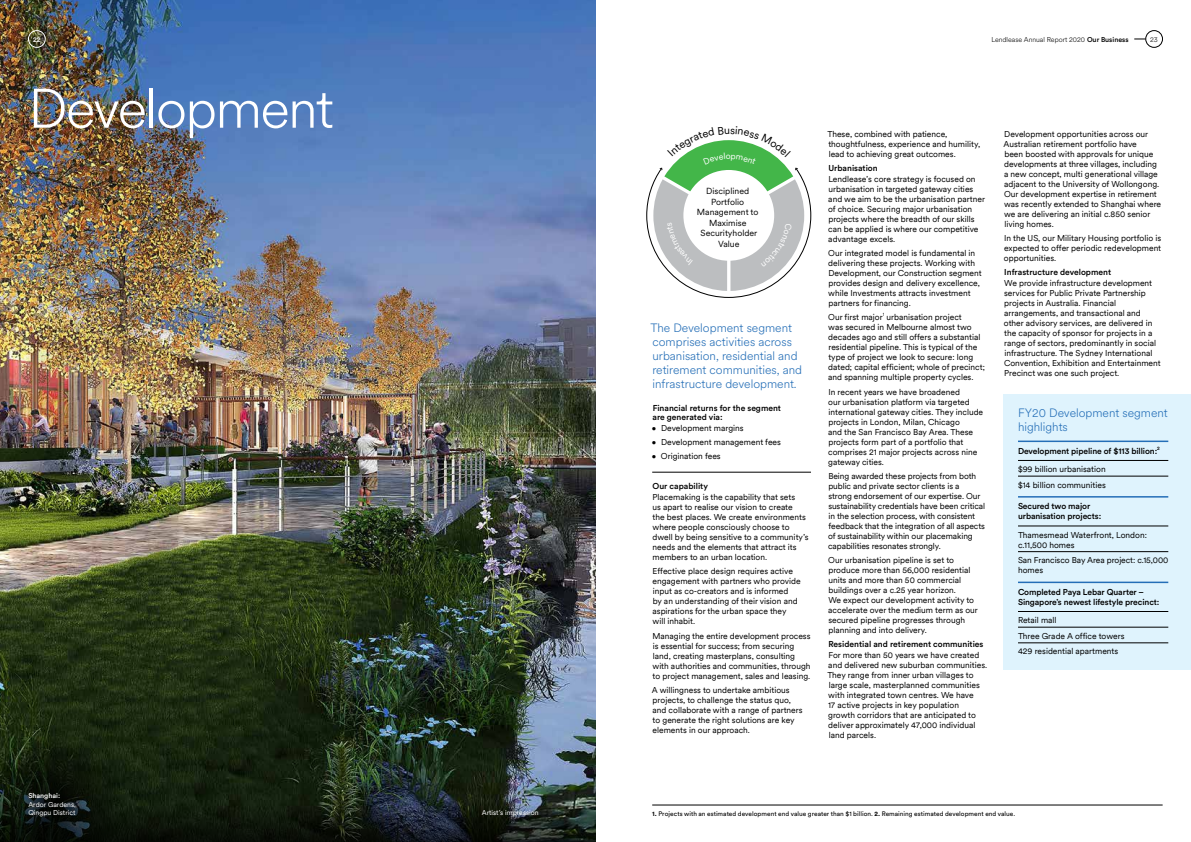
<style>
.page{position:relative;width:1191px;height:842px;background:#fff}
.page>*{position:absolute;margin:0;border:0;box-sizing:border-box;transform-origin:0 0}
.t1{font:300 55px "Circular XX";letter-spacing:-.03em;color:#fff}
.t2{font:300 12px/14px "Circular XX";color:#246eb7}
.t3{font:8.7px/10.5px "Circular XXTT";color:#000;text-align:center}
.t4{font:8.5px/10px "Circular XXTT";color:#000}
.t5{font:500 8.5px/10px "Circular Std";letter-spacing:-.005em;color:#000}
.t6{font:7px/8.5px "Circular XXTT";color:#fff}
.t7{font:300 7px "Circular XX";color:#000}
.t8{font:500 7px "Circular Std";color:#fff}
.t9{font:6.5px "Circular Std";letter-spacing:.005em;color:#000}
.t10{font:5px "Circular XXTT";color:#000}
.t11{font:500 5px "Circular Std";color:#000}
.s1{font-family:"Circular Std";font-weight:500}
.s2{font-family:"Circular Std";font-size:8px}
.s3{font-weight:700}
</style>
<div class="page">
<div style="left:1145px;top:30px;width:17px;height:17px;border:1px solid #000;border-radius:50%"></div>
<img style="left:0;top:0;width:595px;height:804px">
<svg style="left:122px;top:804px;width:473px;height:38px;background:#161d18"></svg>
<svg style="left:0;top:734px;width:122px;height:108px;background:#111a0e"></svg>
<div style="left:28px;top:30px;width:17px;height:17px;border:1px solid #fff;border-radius:50%"></div>
<hr style="left:652px;top:472px;width:159px;height:1px;background:#000">
<div style="left:1003px;top:394px;width:188px;height:276px;background:#dff3fd"></div>
<hr style="left:1018px;top:441px;width:150px;height:1px;background:#246eb7">
<hr style="left:1018px;top:460px;width:150px;height:1px;background:#000">
<hr style="left:1018px;top:476px;width:150px;height:1px;background:#000">
<hr style="left:1018px;top:496px;width:150px;height:2px;background:#246eb7">
<hr style="left:1018px;top:526px;width:150px;height:1px;background:#000">
<hr style="left:1018px;top:551px;width:150px;height:1px;background:#000">
<hr style="left:1018px;top:582px;width:150px;height:1px;background:#246eb7">
<hr style="left:1018px;top:611px;width:150px;height:1px;background:#000">
<hr style="left:1018px;top:627px;width:150px;height:1px;background:#000">
<hr style="left:1018px;top:643px;width:150px;height:1px;background:#000">
<hr style="left:652px;top:805px;width:510px;height:1px;background:#000">
<svg style="left:646px;top:140px;width:165px;height:158px"></svg>
<p class="t7" style="left:991px;top:34px;width:139px">Lendlease Annual Report 2020 <span class="s1">Our Business</span></p>
<p class="t8" style="left:33px;top:35px;width:9px">22</p>
<p class="t7" style="left:1150px;top:34px;width:9px">23</p>
<h1 class="t1" style="left:28px;top:72px;width:307px">Development</h1>
<p class="t3" style="left:697px;top:185px;width:63px">Disciplined<br>Portfolio<br>Management to<br>Maximise<br>Securityholder<br>Value</p>
<h2 class="t2" style="left:650px;top:320px;width:153px">The Development segment comprises activities across urbanisation, residential and retirement communities, and infrastructure development.</h2>
<p class="t5" style="left:652px;top:403px;width:130px;line-height:9.5px">Financial returns for the segment are generated via:</p>
<p class="t4" style="left:651px;top:423px;width:93px"><span class="s2">•</span> Development margins</p>
<p class="t4" style="left:651px;top:437px;width:131px"><span class="s2">•</span> Development management fees</p>
<p class="t4" style="left:651px;top:451px;width:71px"><span class="s2">•</span> Origination fees</p>
<p class="t5" style="left:652px;top:481px;width:57px">Our capability</p>
<p class="t4" style="left:652px;top:492px;width:158px">Placemaking is the capability that sets<br>us apart to realise our vision to create<br>the best places. We create environments where people consciously choose to dwell by being sensitive to a community’s needs and the elements that attract its members to an urban location.</p>
<p class="t4" style="left:652px;top:566px;width:150px">Effective place design requires active engagement with partners who provide input as co-creators and is informed<br>by an understanding of their vision and aspirations for the urban space they will inhabit.</p>
<p class="t4" style="left:652px;top:630px;width:160px">Managing the entire development process is essential for success; from securing land, creating masterplans, consulting with authorities and communities, through to project management, sales and leasing.</p>
<p class="t4" style="left:652px;top:685px;width:152px">A willingness to undertake ambitious projects, to challenge the status quo, and collaborate with a range of partners to generate the right solutions are key elements in our approach.</p>
<p class="t4" style="left:827px;top:128px;width:154px">These, combined with patience, thoughtfulness, experience and humility, lead to achieving great outcomes.</p>
<p class="t5" style="left:828px;top:163px;width:51px">Urbanisation</p>
<p class="t4" style="left:828px;top:174px;width:158px">Lendlease’s core strategy is focused on urbanisation in targeted gateway cities and we aim to be the urbanisation partner of choice. Securing major urbanisation projects where the breadth of our skills can be applied is where our competitive advantage excels.</p>
<p class="t4" style="left:828px;top:248px;width:155px">Our integrated model is fundamental in delivering these projects. Working with Development, our Construction segment provides design and delivery excellence, while Investments attracts investment partners for financing.</p>
<p class="t4" style="left:828px;top:312px;width:56px">Our first major</p>
<p class="t10" style="left:882px;top:311px;width:3px">1</p>
<p class="t4" style="left:828px;top:312px;width:158px;text-indent:58px">urbanisation project<br>was secured in Melbourne almost two decades ago and still offers a substantial residential pipeline. This is typical of the type of project we look to secure: long dated; capital efficient; whole of precinct; and spanning multiple property cycles.</p>
<p class="t4" style="left:828px;top:386px;width:157px">In recent years we have broadened<br>our urbanisation platform via targeted international gateway cities. They include projects in London, Milan, Chicago<br>and the San Francisco Bay Area. These projects form part of a portfolio that comprises 21 major projects across nine gateway cities.</p>
<p class="t4" style="left:828px;top:471px;width:158px">Being awarded these projects from both public and private sector clients is a<br>strong endorsement of our expertise. Our sustainability credentials have been critical in the selection process, with consistent feedback that the integration of all aspects of sustainability within our placemaking capabilities resonates strongly.</p>
<p class="t4" style="left:828px;top:555px;width:151px">Our urbanisation pipeline is set to produce more than 56,000 residential units and more than 50 commercial buildings over a c.25 year horizon.<br>We expect our development activity to accelerate over the medium term as our secured pipeline progresses through planning and into delivery.</p>
<p class="t5" style="left:828px;top:639px;width:156px">Residential and retirement communities</p>
<p class="t4" style="left:827px;top:650px;width:161px">For more than 50 years we have created and delivered new suburban communities.<br>They range from inner urban villages to large scale, masterplanned communities with integrated town centres. We have<br>17 active projects in key population growth corridors that are anticipated to deliver approximately 47,000 individual land parcels.</p>
<p class="t4" style="left:1003px;top:128px;width:159px">Development opportunities across our Australian retirement portfolio have<br>been boosted with approvals for unique developments at three villages, including a new concept, multi generational village adjacent to the University of Wollongong.<br>Our development expertise in retirement was recently extended to Shanghai where we are delivering an initial c.850 senior living homes.</p>
<p class="t4" style="left:1004px;top:233px;width:159px;text-align:justify">In the US, our Military Housing portfolio is expected to offer periodic redevelopment opportunities.</p>
<p class="t5" style="left:1004px;top:267px;width:108px">Infrastructure development</p>
<p class="t4" style="left:1004px;top:278px;width:158px">We provide infrastructure development services for Public Private Partnership projects in Australia. Financial arrangements, and transactional and other advisory services, are delivered in the capacity of sponsor for projects in a range of sectors, predominantly in social infrastructure. The Sydney International Convention, Exhibition and Entertainment Precinct was one such project.</p>
<h2 class="t2" style="left:1018px;top:405px;width:151px">FY20 Development segment highlights</h2>
<p class="t5" style="left:1018px;top:445px;width:141px">Development pipeline of $113 billion:</p>
<p class="t11" style="left:1157px;top:445px;width:4px">2</p>
<p class="t4" style="left:1018px;top:461px;width:89px;line-height:15.7px">$99 billion urbanisation $14 billion communities</p>
<p class="t5" style="left:1018px;top:501px;width:85px">Secured two major urbanisation projects:</p>
<p class="t4" style="left:1018px;top:529px;width:130px">Thamesmead Waterfront, London: c.11,500 homes</p>
<p class="t4" style="left:1018px;top:555px;width:152px">San Francisco Bay Area project: c.15,000 homes</p>
<p class="t5" style="left:1018px;top:586px;width:143px">Completed Paya Lebar Quarter –<br>Singapore’s newest lifestyle precinct:</p>
<p class="t4" style="left:1018px;top:612px;width:108px;line-height:15.7px">Retail mall<br>Three Grade A office towers<br>429 residential apartments</p>
<p class="t8" style="left:28px;top:792px;width:33px">Shanghai:</p>
<p class="t6" style="left:28px;top:800px;width:49px">Ardor Gardens,<br>Qingpu District</p>
<p class="t6" style="left:482px;top:808px;width:59px">Artist’s impression</p>
<p class="t9" style="left:652px;top:810px;width:364px"><span class="s3">1.</span> Projects with an estimated development end value greater than $1 billion. <span class="s3">2.</span> Remaining estimated development end value.</p>
</div>
